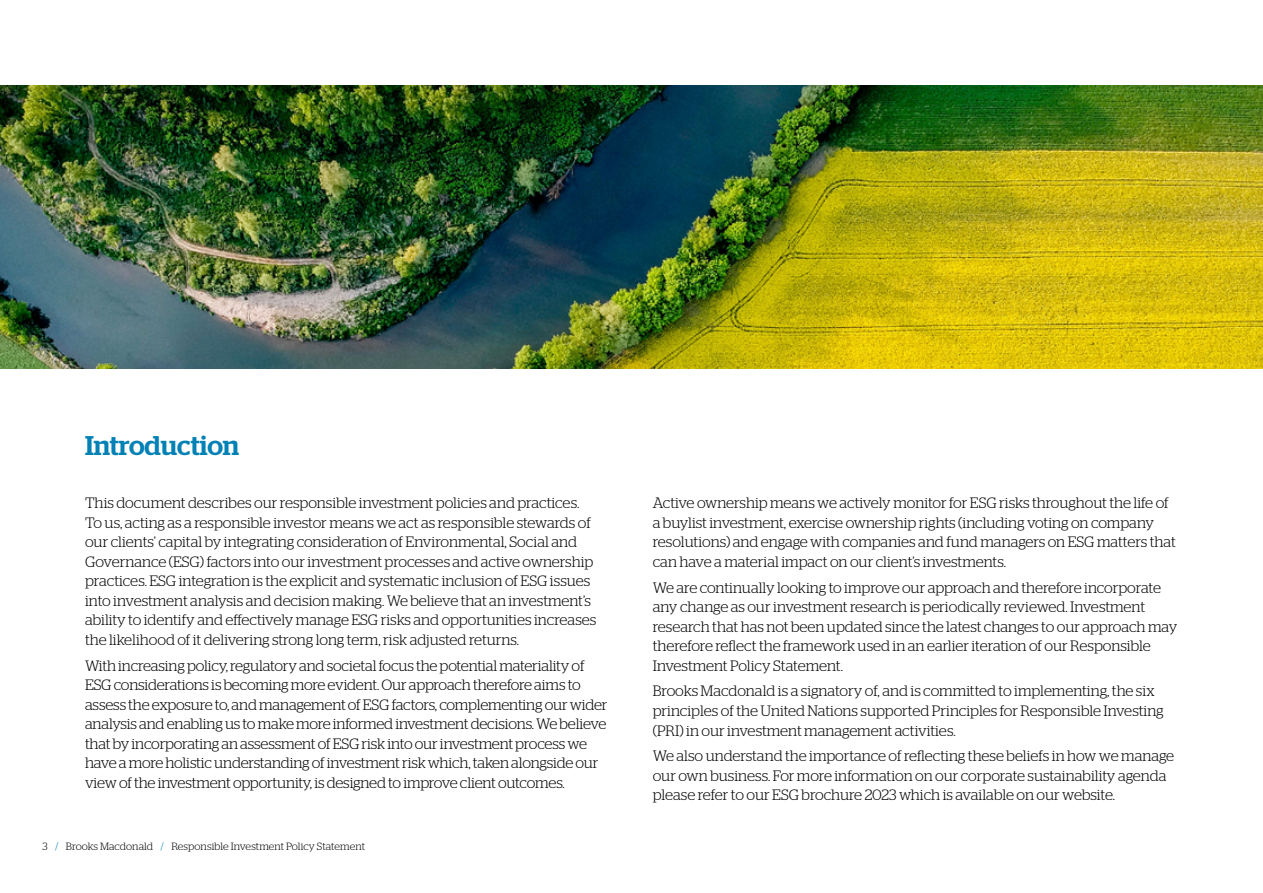
<style>
.page{position:relative;width:1263px;height:893px;background:#fff}
.page>*{position:absolute;margin:0;border:0;box-sizing:border-box;transform-origin:0 0}
.t1{font:500 27px "Stag";color:#0081b6}
.t2{font:300 15px/19.5px "Stag";letter-spacing:-.01em;color:#000}
.t3{font:300 10.5px "Stag";letter-spacing:.005em;color:#000}
.s1{color:#0081b6}
</style>
<div class="page">
<img style="left:0;top:85px;width:1263px;height:283px">
<h1 class="t1" style="left:85px;top:429px;width:156px">Introduction</h1>
<p class="t2" style="left:85px;top:493px;width:513px">This document describes our responsible investment policies and practices.<br>To us, acting as a responsible investor means we act as responsible stewards of our clients’ capital by integrating consideration of Environmental, Social and Governance (ESG) factors into our investment processes and active ownership practices. ESG integration is the explicit and systematic inclusion of ESG issues into investment analysis and decision making. We believe that an investment’s ability to identify and effectively manage ESG risks and opportunities increases the likelihood of it delivering strong long term, risk adjusted returns.</p>
<p class="t2" style="left:85px;top:655px;width:524px">With increasing policy, regulatory and societal focus the potential materiality of ESG considerations is becoming more evident. Our approach therefore aims to assess the exposure to, and management of ESG factors, complementing our wider analysis and enabling us to make more informed investment decisions. We believe that by incorporating an assessment of ESG risk into our investment process we have a more holistic understanding of investment risk which, taken alongside our view of the investment opportunity, is designed to improve client outcomes.</p>
<p class="t3" style="left:43px;top:841px;width:324px">3 <span class="s1">/</span> Brooks Macdonald <span class="s1">/</span> Responsible Investment Policy Statement</p>
<p class="t2" style="left:653px;top:493px;width:524px">Active ownership means we actively monitor for ESG risks throughout the life of a buylist investment, exercise ownership rights (including voting on company resolutions) and engage with companies and fund managers on ESG matters that can have a material impact on our client’s investments.</p>
<p class="t2" style="left:653px;top:577px;width:526px">We are continually looking to improve our approach and therefore incorporate any change as our investment research is periodically reviewed. Investment research that has not been updated since the latest changes to our approach may therefore reflect the framework used in an earlier iteration of our Responsible Investment Policy Statement.</p>
<p class="t2" style="left:653px;top:681px;width:512px">Brooks Macdonald is a signatory of, and is committed to implementing, the six principles of the United Nations supported Principles for Responsible Investing (PRI) in our investment management activities.</p>
<p class="t2" style="left:653px;top:746px;width:523px">We also understand the importance of reflecting these beliefs in how we manage our own business. For more information on our corporate sustainability agenda please refer to our ESG brochure 2023 which is available on our website.</p>
</div>
